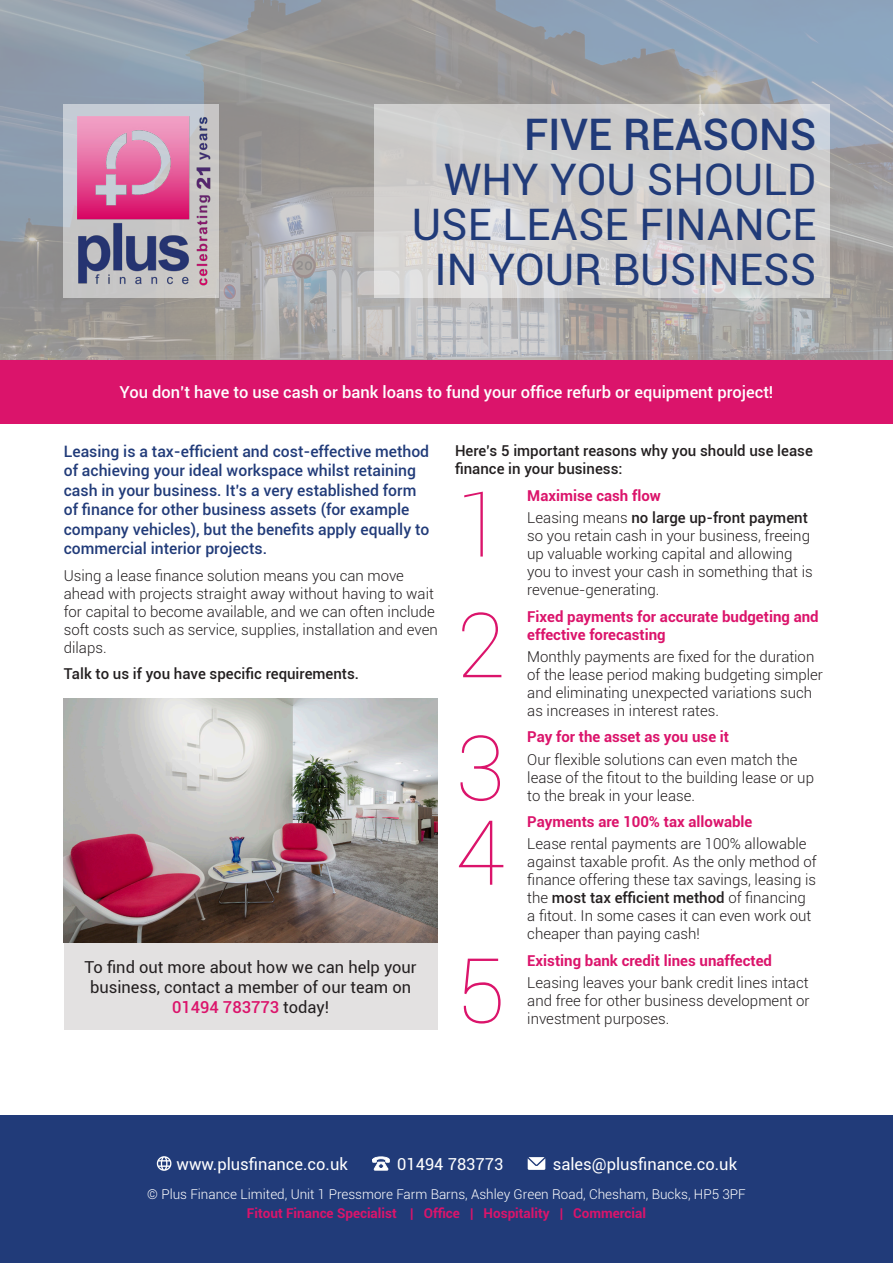
<style>
.page{position:relative;width:893px;height:1263px;background:#fff}
.page>*{position:absolute;margin:0;border:0;box-sizing:border-box;transform-origin:0 0}
.t1{font:100 90px/121.8px "Roboto";color:#db146b;text-align:justify}
.t2{font:43.5px/45px "Roboto";color:#213b79;text-align:right}
.t3{font:500 43.5px "Roboto";color:#213b79}
.t4{font:16.5px/19.8px "Roboto";color:#231f20;text-align:center}
.t5{font:500 16.5px "Roboto";color:#fff}
.t6{font:16.5px "Roboto";color:#fff}
.t7{font:500 15.75px/19.5px "Roboto";color:#213b79}
.t8{font:300 15px/18px "Roboto";color:#231f20}
.t9{font:500 15px/18px "Roboto";color:#231f20}
.t10{font:700 15px/18px "Roboto";color:#db146b}
.t11{font:300 13.5px "Roboto";color:#fff}
.t12{font:700 13.5px "Roboto";color:#db146b}
.s1{font-weight:500;color:#db146b}
.s2{font-weight:700;color:#db146b}
.s3{font-weight:300}
.s4{font-weight:500}
</style>
<div class="page">
<div style="left:0;top:1115px;width:893px;height:148px;background:#213b79"></div>
<svg style="left:528px;top:1157px;width:17px;height:13px"></svg>
<svg style="left:372px;top:1156px;width:18px;height:14px"></svg>
<svg style="left:157px;top:1156px;width:14px;height:15px"></svg>
<svg style="left:0;top:0;width:893px;height:360px;background:#9da1a6"></svg>
<div style="left:0;top:360px;width:893px;height:64px;background:#db146b"></div>
<svg style="left:374px;top:104px;width:455px;height:193px;background:#d1cfcf"></svg>
<div style="left:64px;top:944px;width:373px;height:86px;background:#e3e1e1"></div>
<img style="left:63px;top:699px;width:374px;height:244px">
<div style="left:64px;top:104px;width:155px;height:194px;background:linear-gradient(to right,#c4c8ce,#cacaca)"></div>
<img style="left:78px;top:116px;width:136px;height:169px">
<h2 class="t3" style="left:524px;top:103px;width:294px">FIVE REASONS</h2>
<h2 class="t2" style="left:412px;top:155px;width:406px">WHY YOU SHOULD<br>USE LEASE FINANCE<br>IN YOUR BUSINESS</h2>
<p class="t5" style="left:120px;top:381px;width:655px">You don’t have to use cash or bank loans to fund your office refurb or equipment project!</p>
<p class="t7" style="left:64px;top:441px;width:367px">Leasing is a tax-efficient and cost-effective method of achieving your ideal workspace whilst retaining cash in your business. It’s a very established form of finance for other business assets (for example company vehicles), but the benefits apply equally to commercial interior projects.</p>
<p class="t8" style="left:64px;top:566px;width:375px">Using a lease finance solution means you can move ahead with projects straight away without having to wait for capital to become available, and we can often include soft costs such as service, supplies, installation and even dilaps.</p>
<p class="t9" style="left:64px;top:664px;width:297px">Talk to us if you have specific requirements.</p>
<p class="t4" style="left:85px;top:957px;width:334px">To find out more about how we can help your business, contact a member of our team on<br><span class="s1">01494 783773</span> today!</p>
<p class="t9" style="left:455px;top:441px;width:359px">Here’s 5 important reasons why you should use lease finance in your business:</p>
<p class="t9" style="left:527px;top:484px;width:282px;line-height:22.2px"><span class="s2">Maximise cash flow<br></span><span class="s3">Leasing means</span> no large up-front payment</p>
<p class="t8" style="left:527px;top:526px;width:287px">so you retain cash in your business, freeing up valuable working capital and allowing you to invest your cash in something that is revenue-generating.</p>
<p class="t10" style="left:527px;top:607px;width:293px">Fixed payments for accurate budgeting and effective forecasting</p>
<p class="t8" style="left:527px;top:647px;width:297px">Monthly payments are fixed for the duration of the lease period making budgeting simpler and eliminating unexpected variations such as increases in interest rates.</p>
<p class="t10" style="left:527px;top:727px;width:203px">Pay for the asset as you use it</p>
<p class="t8" style="left:527px;top:750px;width:288px">Our flexible solutions can even match the lease of the fitout to the building lease or up to the break in your lease.</p>
<p class="t10" style="left:527px;top:812px;width:227px">Payments are 100% tax allowable</p>
<p class="t8" style="left:527px;top:835px;width:291px">Lease rental payments are 100% allowable against taxable profit. As the only method of finance offering these tax savings, leasing is the <span class="s4">most tax efficient method</span> of financing a fitout. In some cases it can even work out cheaper than paying cash!</p>
<p class="t10" style="left:527px;top:951px;width:246px">Existing bank credit lines unaffected</p>
<p class="t8" style="left:527px;top:973px;width:284px;text-align:justify">Leasing leaves your bank credit lines intact and free for other business development or investment purposes.</p>
<h1 class="t1" style="left:456px;top:461px;width:51px">1<br>2<br>3</h1>
<h1 class="t1" style="left:456px;top:781px;width:51px;line-height:137.9px">4<br>5</h1>
<p class="t6" style="left:177px;top:1152px;width:173px">www.plusfinance.co.uk</p>
<p class="t6" style="left:397px;top:1152px;width:108px">01494 783773</p>
<p class="t6" style="left:553px;top:1152px;width:186px">sales@plusfinance.co.uk</p>
<p class="t11" style="left:147px;top:1184px;width:600px">© Plus Finance Limited, Unit 1 Pressmore Farm Barns, Ashley Green Road, Chesham, Bucks, HP5 3PF</p>
<p class="t12" style="left:247px;top:1203px;width:400px">Fitout Finance Specialist | Office | Hospitality | Commercial</p>
</div>
